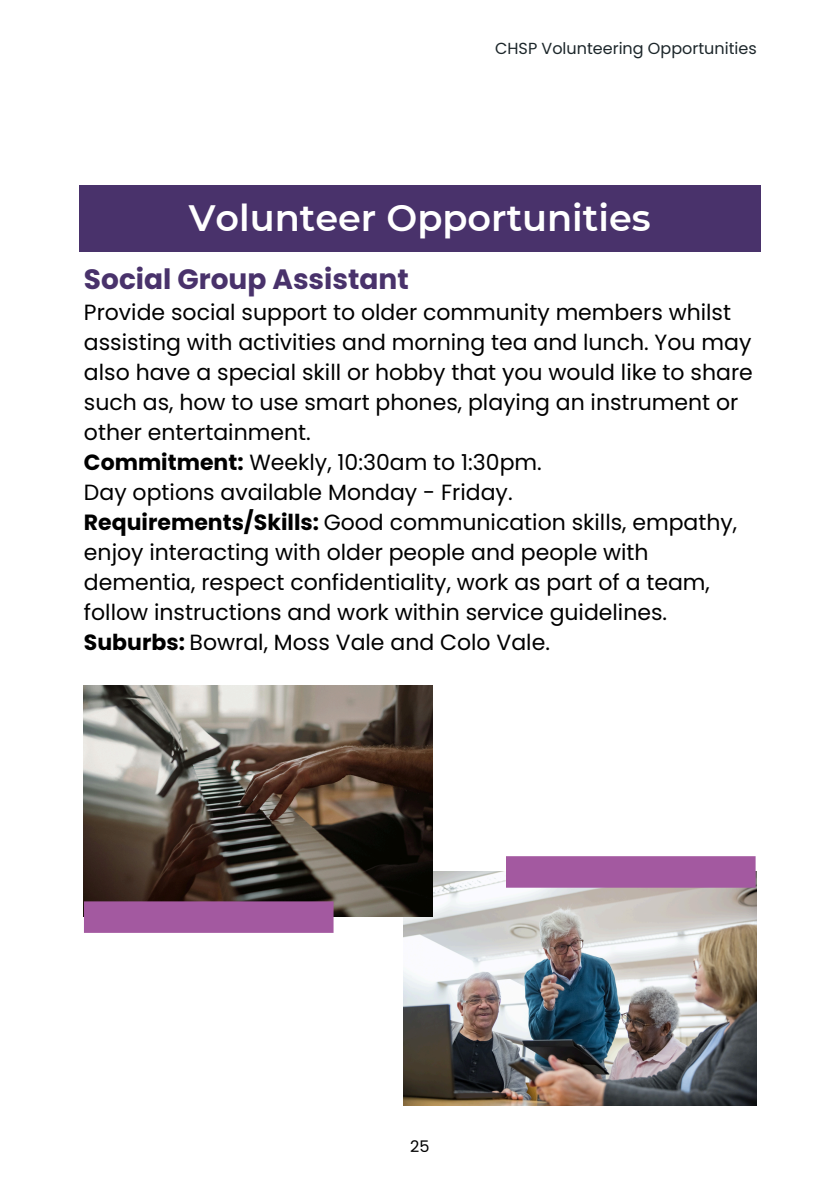
<style>
.page{position:relative;width:839px;height:1191px;background:#fff}
.page>*{position:absolute;margin:0;border:0;box-sizing:border-box;transform-origin:0 0}
.t1{font:600 36.6px "Montserrat";color:#fff}
.t2{font:700 28px "Poppins";color:#49326b}
.t3{font:22px/30px "Poppins";color:#000}
.t4{font:16px "Poppins";color:#1c262a}
.t5{font:16px "Poppins";color:#000}
.s1{font-weight:700}
</style>
<div class="page">
<div style="left:79px;top:186px;width:681px;height:66px;background:#49326b"></div>
<img style="left:403px;top:872px;width:353px;height:234px">
<img style="left:84px;top:685px;width:348px;height:231px">
<div style="left:84px;top:901px;width:249px;height:32px;background:#a359a0"></div>
<div style="left:506px;top:856px;width:249px;height:32px;background:#a359a0"></div>
<p class="t4" style="left:495px;top:38px;width:263px">CHSP Volunteering Opportunities</p>
<p class="t1" style="left:189px;top:196px;width:463px">Volunteer Opportunities</p>
<p class="t2" style="left:84px;top:259px;width:326px">Social Group Assistant</p>
<p class="t3" style="left:84px;top:298px;width:670px">Provide social support to older community members whilst assisting with activities and morning tea and lunch. You may also have a special skill or hobby that you would like to share such as, how to use smart phones, playing an instrument or other entertainment.<br><span class="s1">Commitment:</span> Weekly, 10:30am to 1:30pm.<br>Day options available Monday - Friday.<br><span class="s1">Requirements/Skills:</span> Good communication skills, empathy, enjoy interacting with older people and people with dementia, respect confidentiality, work as part of a team, follow instructions and work within service guidelines.<br><span class="s1">Suburbs:</span> Bowral, Moss Vale and Colo Vale.</p>
<p class="t5" style="left:410px;top:1135px;width:21px">25</p>
</div>
